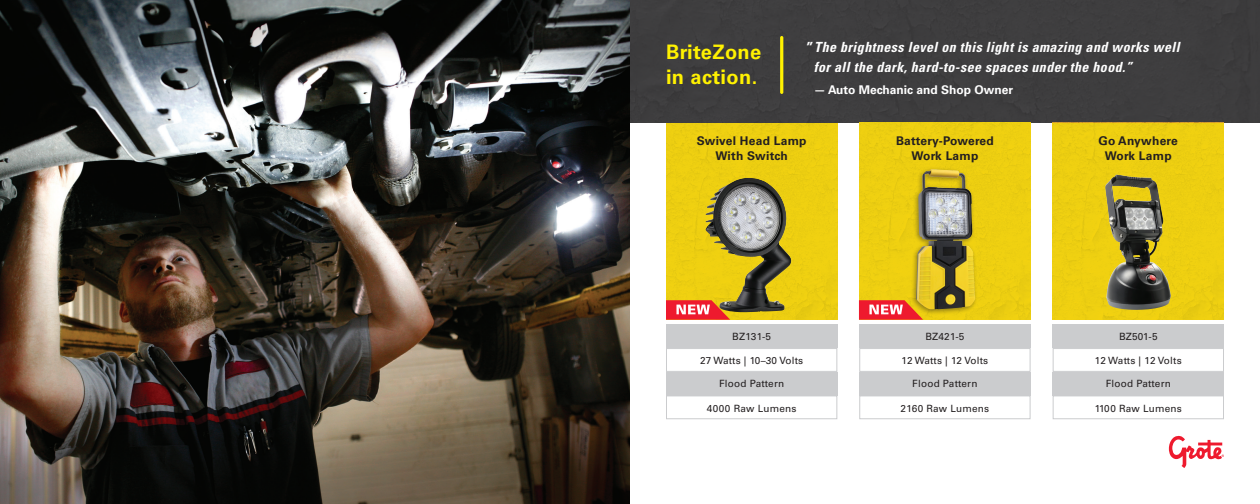
<style>
.page{position:relative;width:1260px;height:504px;background:#fff}
.page>*{position:absolute;margin:0;border:0;box-sizing:border-box;transform-origin:0 0}
.t1{font:700 20px/25px "Univers LT Std";letter-spacing:.02em;color:#fff101}
.t2{font:italic 700 condensed 14px/20px "Univers LT Std";letter-spacing:.03em;color:#fff}
.t3{font:700 12px/15px "Univers LT Std";letter-spacing:.02em;color:#231f20;text-align:center}
.t4{font:700 12px "Univers LT Std";color:#fff}
.t5{font:10px "Univers LT Std";letter-spacing:.02em;color:#231f20}
.s1{font-style:normal;font-stretch:normal}
</style>
<div class="page">
<div style="left:666px;top:395px;width:171px;height:24px;background:#fff;border:1px solid #cbccce"></div>
<div style="left:666px;top:123px;width:171px;height:197px;background:#edcf11"></div>
<div style="left:666px;top:324px;width:171px;height:24px;background:#cbccce"></div>
<div style="left:666px;top:372px;width:171px;height:24px;background:#cbccce"></div>
<div style="left:666px;top:348px;width:171px;height:24px;background:#fff;border:1px solid #cbccce"></div>
<img style="left:706px;top:180px;width:79px;height:132px">
<div style="left:0;top:0;width:1260px;height:122px;background:#3e3d3e"></div>
<img style="left:0;top:0;width:630px;height:504px">
<svg style="left:1169px;top:436px;width:55px;height:32px"></svg>
<div style="left:1053px;top:395px;width:171px;height:24px;background:#fff;border:1px solid #cbccce"></div>
<div style="left:1053px;top:123px;width:171px;height:197px;background:#edcf11"></div>
<div style="left:1053px;top:324px;width:171px;height:24px;background:#cbccce"></div>
<div style="left:1053px;top:372px;width:171px;height:24px;background:#cbccce"></div>
<div style="left:1053px;top:348px;width:171px;height:24px;background:#fff;border:1px solid #cbccce"></div>
<img style="left:1105px;top:175px;width:66px;height:135px">
<hr style="left:780px;top:36px;width:3px;height:58px;background:#fff101;border-radius:2px">
<div style="left:859px;top:395px;width:172px;height:24px;background:#fff;border:1px solid #cbccce"></div>
<div style="left:859px;top:123px;width:172px;height:197px;background:#edcf11"></div>
<div style="left:859px;top:324px;width:172px;height:24px;background:#cbccce"></div>
<div style="left:859px;top:372px;width:172px;height:24px;background:#cbccce"></div>
<div style="left:859px;top:348px;width:172px;height:24px;background:#fff;border:1px solid #cbccce"></div>
<div style="left:910px;top:166px;width:68px;height:149px;background:#231f20;opacity:.45"></div>
<img style="left:916px;top:169px;width:59px;height:140px">
<svg style="left:666px;top:300px;width:64px;height:20px"></svg>
<svg style="left:859px;top:300px;width:64px;height:20px"></svg>
<h1 class="t1" style="left:666px;top:40px;width:97px">BriteZone in action.</h1>
<h2 class="t2" style="left:814px;top:37px;width:367px;text-indent:-8px"><span class="s1">”</span>The brightness level on this light is amazing and works well for all the dark, hard-to-see spaces under the hood.”</h2>
<p class="t4" style="left:814px;top:83px;width:201px">— Auto Mechanic and Shop Owner</p>
<p class="t3" style="left:697px;top:134px;width:111px">Swivel Head Lamp<br>With Switch</p>
<p class="t5" style="left:732px;top:330px;width:40px">BZ131-5</p>
<p class="t5" style="left:700px;top:354px;width:105px">27 Watts | 10–30 Volts</p>
<p class="t5" style="left:719px;top:378px;width:67px">Flood Pattern</p>
<p class="t5" style="left:707px;top:403px;width:91px">4000 Raw Lumens</p>
<p class="t3" style="left:896px;top:134px;width:99px">Battery-Powered<br>Work Lamp</p>
<p class="t5" style="left:925px;top:330px;width:41px">BZ421-5</p>
<p class="t5" style="left:902px;top:354px;width:88px">12 Watts | 12 Volts</p>
<p class="t5" style="left:912px;top:378px;width:67px">Flood Pattern</p>
<p class="t5" style="left:901px;top:403px;width:90px">2160 Raw Lumens</p>
<p class="t3" style="left:1099px;top:134px;width:81px">Go Anywhere<br>Work Lamp</p>
<p class="t5" style="left:1119px;top:330px;width:40px">BZ501-5</p>
<p class="t5" style="left:1095px;top:354px;width:88px">12 Watts | 12 Volts</p>
<p class="t5" style="left:1106px;top:378px;width:67px">Flood Pattern</p>
<p class="t5" style="left:1095px;top:403px;width:89px">1100 Raw Lumens</p>
</div>
